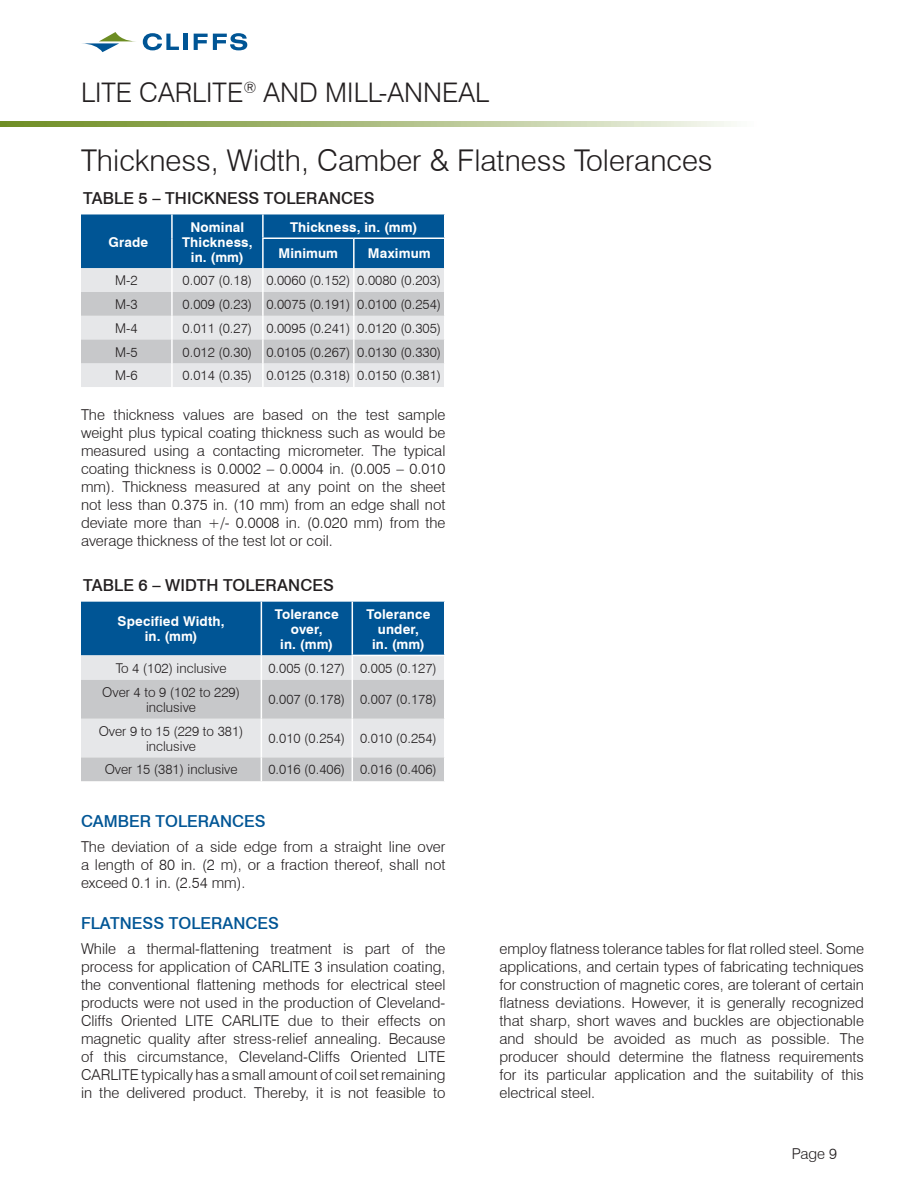
<style>
.page{position:relative;width:918px;height:1188px;background:#fff}
.page>*{position:absolute;margin:0;border:0;box-sizing:border-box;transform-origin:0 0}
.t1{font:300 30px "Swiss 721 BT";color:#231f20}
.t2{font:300 27px "Swiss 721 BT";color:#231f20}
.t3{font:500 16.5px "Swiss 721 BT";letter-spacing:.005em;color:#231f20}
.t4{font:500 16.5px "Swiss 721 BT";color:#005595}
.t5{font:300 15px/18px "Swiss 721 BT";color:#231f20;text-align:justify}
.t6{font:300 13.5px/15px "Swiss 721 BT";color:#231f20;text-align:center}
.t7{font:700 13.5px/15px "Swiss 721 BT";letter-spacing:.01em;color:#fff;text-align:center}
</style>
<div class="page">
<svg style="left:0;top:122px;width:734px;height:5px;background:#aebf84"></svg>
<svg style="left:81px;top:214px;width:363px;height:173px;background:#97b1c6"></svg>
<hr style="left:353px;top:239px;width:2px;height:29px;background:#fff">
<hr style="left:171px;top:268px;width:2px;height:24px;background:#fff">
<hr style="left:262px;top:268px;width:2px;height:24px;background:#fff">
<hr style="left:353px;top:268px;width:2px;height:24px;background:#fff">
<hr style="left:171px;top:292px;width:2px;height:24px;background:#fff">
<hr style="left:262px;top:292px;width:2px;height:24px;background:#fff">
<hr style="left:353px;top:292px;width:2px;height:24px;background:#fff">
<hr style="left:171px;top:316px;width:2px;height:24px;background:#fff">
<hr style="left:262px;top:316px;width:2px;height:24px;background:#fff">
<hr style="left:353px;top:316px;width:2px;height:24px;background:#fff">
<hr style="left:171px;top:340px;width:2px;height:23px;background:#fff">
<hr style="left:262px;top:340px;width:2px;height:23px;background:#fff">
<hr style="left:353px;top:340px;width:2px;height:23px;background:#fff">
<hr style="left:171px;top:363px;width:2px;height:24px;background:#fff">
<hr style="left:262px;top:363px;width:2px;height:24px;background:#fff">
<hr style="left:353px;top:363px;width:2px;height:24px;background:#fff">
<hr style="left:171px;top:214px;width:2px;height:24px;background:#fff">
<hr style="left:171px;top:238px;width:2px;height:30px;background:#fff">
<hr style="left:262px;top:239px;width:2px;height:29px;background:#fff">
<hr style="left:262px;top:214px;width:2px;height:24px;background:#fff">
<hr style="left:262px;top:238px;width:92px;height:1px;background:#fff">
<hr style="left:354px;top:238px;width:92px;height:1px;background:#fff">
<svg style="left:81px;top:602px;width:363px;height:179px;background:#97b1c5"></svg>
<hr style="left:261px;top:602px;width:1px;height:53px;background:#fff">
<hr style="left:352px;top:655px;width:94px;height:1px;background:#fff">
<svg style="left:143px;top:33px;width:36px;height:17px"></svg>
<hr style="left:184px;top:34px;width:4px;height:16px;background:#005595">
<svg style="left:194px;top:33px;width:53px;height:17px"></svg>
<svg style="left:82px;top:32px;width:54px;height:20px"></svg>
<h2 class="t2" style="left:81px;top:76px;width:410px">LITE CARLITE<sup>®</sup> AND MILL-ANNEAL</h2>
<h1 class="t1" style="left:81px;top:142px;width:633px">Thickness, Width, Camber &amp; Flatness Tolerances</h1>
<p class="t3" style="left:83px;top:188px;width:293px">TABLE 5 – THICKNESS TOLERANCES</p>
<p class="t7" style="left:108px;top:234px;width:41px">Grade</p>
<p class="t7" style="left:182px;top:219px;width:72px">Nominal<br>Thickness, in. (mm)</p>
<p class="t7" style="left:279px;top:213px;width:140px;line-height:26.8px;text-align:left;text-indent:12px">Thickness, in. (mm)<br>Minimum</p>
<p class="t7" style="left:368px;top:246px;width:64px">Maximum</p>
<p class="t6" style="left:115px;top:273px;width:24px">M-2</p>
<p class="t6" style="left:183px;top:273px;width:260px">0.007 (0.18) 0.0060 (0.152) 0.0080 (0.203)</p>
<p class="t6" style="left:115px;top:297px;width:24px">M-3</p>
<p class="t6" style="left:183px;top:297px;width:260px">0.009 (0.23) 0.0075 (0.191) 0.0100 (0.254)</p>
<p class="t6" style="left:115px;top:320px;width:24px">M-4</p>
<p class="t6" style="left:183px;top:320px;width:260px">0.011 (0.27) 0.0095 (0.241) 0.0120 (0.305)</p>
<p class="t6" style="left:115px;top:344px;width:24px">M-5</p>
<p class="t6" style="left:183px;top:344px;width:260px">0.012 (0.30) 0.0105 (0.267) 0.0130 (0.330)</p>
<p class="t6" style="left:115px;top:368px;width:24px">M-6</p>
<p class="t6" style="left:183px;top:368px;width:260px">0.014 (0.35) 0.0125 (0.318) 0.0150 (0.381)</p>
<p class="t5" style="left:81px;top:406px;width:366px">The thickness values are based on the test sample weight plus typical coating thickness such as would be measured using a contacting micrometer. The typical coating thickness is 0.0002 – 0.0004 in. (0.005 – 0.010 mm). Thickness measured at any point on the sheet not less than 0.375 in. (10 mm) from an edge shall not deviate more than +/- 0.0008 in. (0.020 mm) from the average thickness of the test lot or coil.</p>
<p class="t3" style="left:83px;top:575px;width:252px">TABLE 6 – WIDTH TOLERANCES</p>
<p class="t7" style="left:118px;top:614px;width:109px">Specified Width, in. (mm)</p>
<p class="t7" style="left:275px;top:606px;width:65px">Tolerance over,<br>in. (mm)</p>
<p class="t7" style="left:367px;top:606px;width:65px">Tolerance under,<br>in. (mm)</p>
<p class="t6" style="left:116px;top:661px;width:112px">To 4 (102) inclusive</p>
<p class="t6" style="left:268px;top:661px;width:170px">0.005 (0.127) 0.005 (0.127)</p>
<p class="t6" style="left:102px;top:685px;width:139px">Over 4 to 9 (102 to 229) inclusive</p>
<p class="t6" style="left:268px;top:692px;width:170px">0.007 (0.178) 0.007 (0.178)</p>
<p class="t6" style="left:99px;top:723px;width:146px">Over 9 to 15 (229 to 381) inclusive</p>
<p class="t6" style="left:268px;top:731px;width:170px">0.010 (0.254) 0.010 (0.254)</p>
<p class="t6" style="left:105px;top:762px;width:134px">Over 15 (381) inclusive</p>
<p class="t6" style="left:268px;top:762px;width:170px">0.016 (0.406) 0.016 (0.406)</p>
<p class="t4" style="left:81px;top:812px;width:186px">CAMBER TOLERANCES</p>
<p class="t5" style="left:81px;top:838px;width:366px">The deviation of a side edge from a straight line over a length of 80 in. (2 m), or a fraction thereof, shall not exceed 0.1 in. (2.54 mm).</p>
<p class="t4" style="left:81px;top:913px;width:199px">FLATNESS TOLERANCES</p>
<p class="t5" style="left:81px;top:939px;width:366px">While a thermal-flattening treatment is part of the process for application of CARLITE 3 insulation coating, the conventional flattening methods for electrical steel products were not used in the production of Cleveland-Cliffs Oriented LITE CARLITE due to their effects on magnetic quality after stress-relief annealing. Because of this circumstance, Cleveland-Cliffs Oriented LITE CARLITE typically has a small amount of coil set remaining in the delivered product. Thereby, it is not feasible to</p>
<p class="t5" style="left:500px;top:939px;width:366px">employ flatness tolerance tables for flat rolled steel. Some applications, and certain types of fabricating techniques for construction of magnetic cores, are tolerant of certain flatness deviations. However, it is generally recognized that sharp, short waves and buckles are objectionable and should be avoided as much as possible. The producer should determine the flatness requirements for its particular application and the suitability of this electrical steel.</p>
<p class="t5" style="left:792px;top:1144px;width:47px">Page 9</p>
</div>
